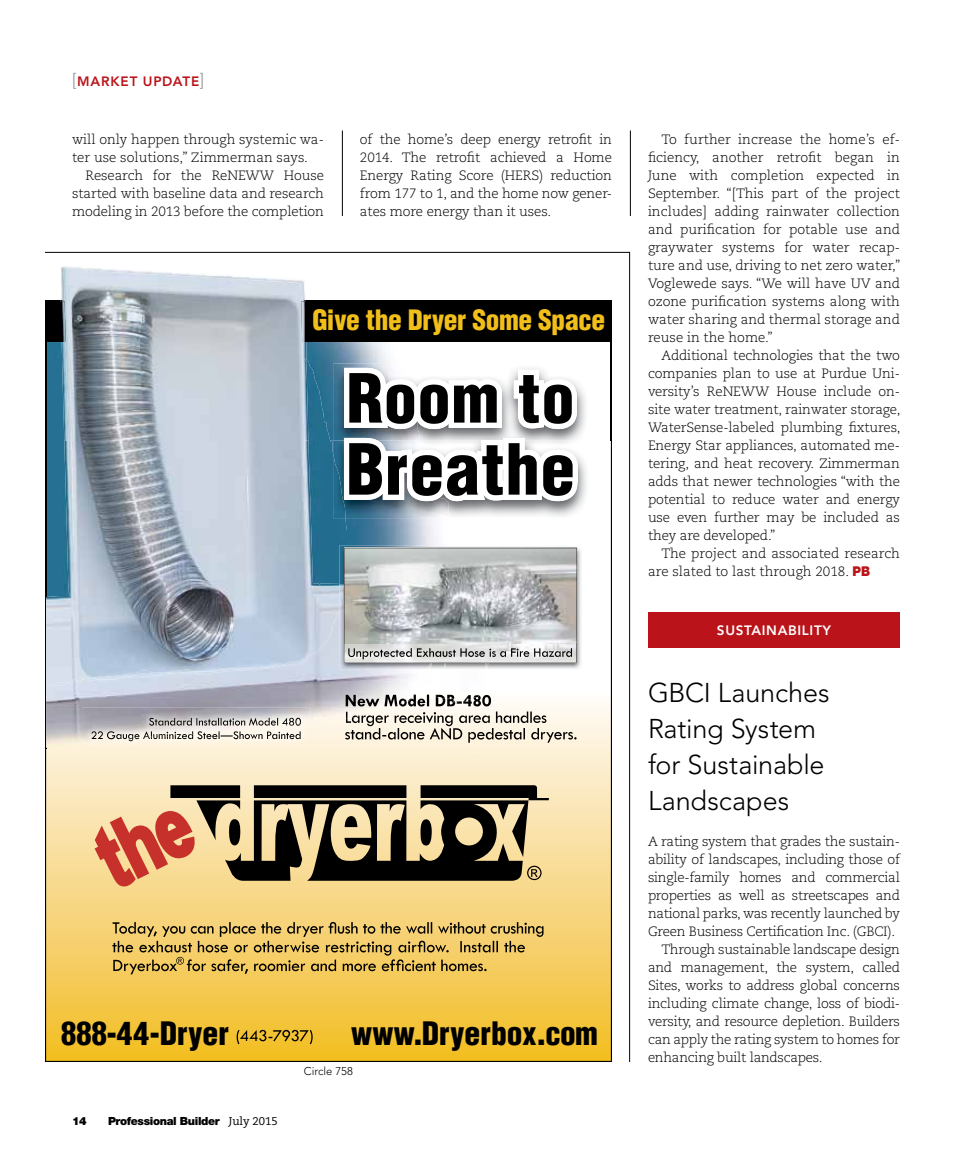
<style>
.page{position:relative;width:972px;height:1161px;background:#fff}
.page>*{position:absolute;margin:0;border:0;box-sizing:border-box;transform-origin:0 0}
.t1{font:900 condensed 68.7px "Helvetica";letter-spacing:.02em;color:#000}
.t2{font:900 condensed 66px "Helvetica";letter-spacing:.01em;color:#000}
.t3{font:900 condensed 31.5px "Helvetica";color:#000}
.t4{font:900 condensed 27.45px "Helvetica";letter-spacing:-.01em;color:#f2be1a}
.t5{font:300 27px/36px "Avenir LT Std";letter-spacing:-.005em;color:#000}
.t6{font:300 13.5px/18px "Caecilia LT Std";letter-spacing:-.01em;color:#000}
.t7{font:800 13.5px "Avenir LT Std";letter-spacing:.06em;color:#ba141a}
.t8{font:800 13.5px "Avenir LT Std";letter-spacing:.05em;color:#fff}
.t9{font:900 11.25px "Helvetica Neue LT Std";letter-spacing:-.03em;color:#000}
.t10{font:300 11.25px "Avenir LT Std";color:#000}
.s1{font-weight:300;font-size:18px;color:#939598}
.s2{font-family:"Helvetica Neue LT Std";font-weight:900;color:#ba141a}
.s3{font-family:"Caecilia LT Std";font-weight:400}
</style>
<div class="page">
<div style="left:648px;top:612px;width:252px;height:36px;background:#ba141a"></div>
<hr style="left:342px;top:130px;width:1px;height:86px;background:#000">
<hr style="left:630px;top:130px;width:1px;height:86px;background:#000">
<svg style="left:45px;top:252px;width:585px;height:810px"></svg>
<p class="t7" style="left:72px;top:74px;width:134px"><span class="s1">[</span>MARKET UPDATE<span class="s1">]</span></p>
<p class="t6" style="left:360px;top:131px;width:254px;text-align:justify">of the home’s deep energy retrofit in 2014. The retrofit achieved a Home Energy Rating Score (HERS) reduction from 177 to 1, and the home now gener&shy;ates more energy than it uses.</p>
<p class="t6" style="left:648px;top:131px;width:254px;text-align:justify;text-indent:14px">To further increase the home’s ef&shy;ficiency, another retrofit began in June with completion expected in September. “[This part of the project includes] adding rainwater collection and purification for potable use and graywater systems for water recap&shy;ture and use, driving to net zero water,” Voglewede says. “We will have UV and ozone purification systems along with water sharing and thermal storage and reuse in the home.”</p>
<p class="t6" style="left:648px;top:347px;width:254px;text-indent:14px">Additional technologies that the two companies plan to use at Purdue Uni&shy;versity’s ReNEWW House include on&shy;site water treatment, rainwater storage, WaterSense-labeled plumbing fixtures, Energy Star appliances, automated me&shy;tering, and heat recovery. Zimmerman adds that newer technologies “with the potential to reduce water and energy use even further may be included as they are developed.”</p>
<p class="t6" style="left:648px;top:545px;width:254px;text-indent:14px">The project and associated research are slated to last through 2018. <span class="s2">PB</span></p>
<p class="t6" style="left:72px;top:131px;width:253px">will only happen through systemic wa&shy;ter use solutions,” Zimmerman says.</p>
<p class="t6" style="left:72px;top:167px;width:254px;text-align:justify;text-indent:14px">Research for the ReNEWW House started with baseline data and research modeling in 2013 before the completion</p>
<h3 class="t4" style="left:312px;top:303px;width:294px">Give the Dryer Some Space</h3>
<h2 class="t2" style="left:347px;top:357px;width:229px">Room to</h2>
<h1 class="t1" style="left:346px;top:426px;width:230px">Breathe</h1>
<h3 class="t3" style="left:61px;top:1014px;width:170px">888-44-Dryer</h3>
<h3 class="t3" style="left:351px;top:1014px;width:249px">www.Dryerbox.com</h3>
<p class="t9" style="left:72px;top:1114px;width:16px">14</p>
<p class="t9" style="left:108px;top:1114px;width:171px">Professional Builder <span class="s3">July 2015</span></p>
<p class="t10" style="left:304px;top:1065px;width:51px">Circle 758</p>
<p class="t8" style="left:717px;top:622px;width:116px">SUSTAINABILITY</p>
<h3 class="t5" style="left:648px;top:675px;width:183px">GBCI Launches<br>Rating System for Sustainable<br>Landscapes</h3>
<p class="t6" style="left:648px;top:833px;width:253px">A rating system that grades the sustain-</p>
<p class="t6" style="left:648px;top:851px;width:254px">ability of landscapes, including those of</p>
<p class="t6" style="left:648px;top:869px;width:253px">single-family homes and commercial</p>
<p class="t6" style="left:648px;top:887px;width:253px">properties as well as streetscapes and</p>
<p class="t6" style="left:648px;top:905px;width:253px">national parks, was recently launched by</p>
<p class="t6" style="left:648px;top:923px;width:249px">Green Business Certification Inc. (GBCI).</p>
<p class="t6" style="left:662px;top:941px;width:240px">Through sustainable landscape design</p>
<p class="t6" style="left:648px;top:959px;width:253px">and management, the system, called</p>
<p class="t6" style="left:648px;top:977px;width:254px">Sites, works to address global concerns</p>
<p class="t6" style="left:648px;top:995px;width:254px">including climate change, loss of biodi-</p>
<p class="t6" style="left:648px;top:1013px;width:254px">versity, and resource depletion. Builders</p>
<p class="t6" style="left:648px;top:1031px;width:253px">can apply the rating system to homes for</p>
<p class="t6" style="left:648px;top:1049px;width:176px">enhancing built landscapes.</p>
</div>
